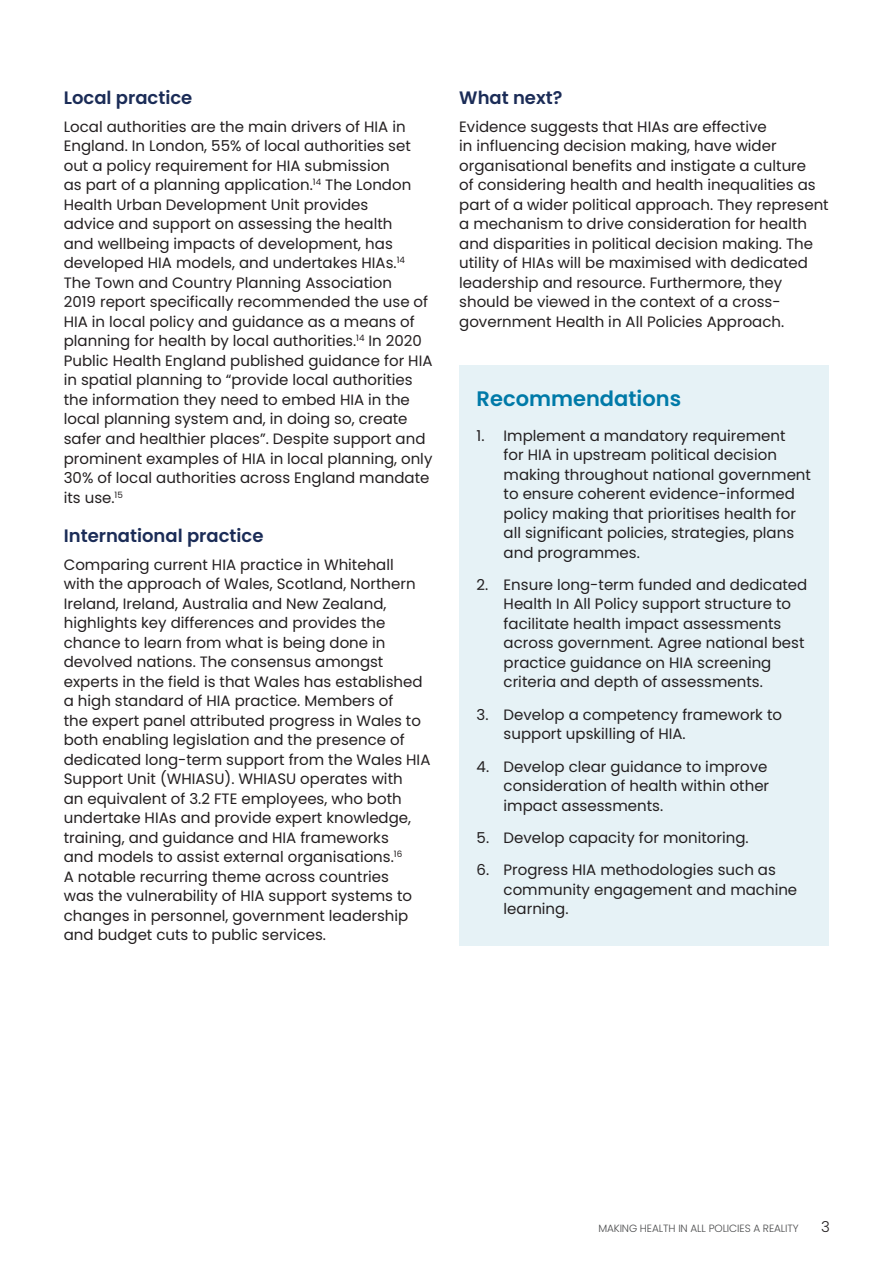
<style>
.page{position:relative;width:893px;height:1263px;background:#fff}
.page>*{position:absolute;margin:0;border:0;box-sizing:border-box;transform-origin:0 0}
.t1{font:600 21px "Poppins";color:#007aa8}
.t2{font:600 18px "Poppins";color:#1b2c57}
.t3{font:15px/19.5px "Poppins";color:#231f20}
.t4{font:300 15px "Poppins";color:#231f20}
.t5{font:300 10.5px "Poppins";letter-spacing:-.01em;color:#4b4c4d}
</style>
<div class="page">
<div style="left:459px;top:366px;width:370px;height:580px;background:#e6f2f6"></div>
<p class="t2" style="left:64px;top:87px;width:130px">Local practice</p>
<p class="t3" style="left:64px;top:117px;width:370px">Local authorities are the main drivers of HIA in England. In London, 55% of local authorities set out a policy requirement for HIA submission<br>as part of a planning application.<sup>14</sup> The London Health Urban Development Unit provides<br>advice and support on assessing the health<br>and wellbeing impacts of development, has developed HIA models, and undertakes HIAs.<sup>14<br></sup>The Town and Country Planning Association<br>2019 report specifically recommended the use of HIA in local policy and guidance as a means of planning for health by local authorities.<sup>14</sup> In 2020<br>Public Health England published guidance for HIA in spatial planning to “provide local authorities the information they need to embed HIA in the local planning system and, in doing so, create safer and healthier places”. Despite support and prominent examples of HIA in local planning, only 30% of local authorities across England mandate its use.<sup>15</sup></p>
<p class="t2" style="left:64px;top:525px;width:201px">International practice</p>
<p class="t3" style="left:64px;top:555px;width:368px">Comparing current HIA practice in Whitehall<br>with the approach of Wales, Scotland, Northern Ireland, Ireland, Australia and New Zealand, highlights key differences and provides the chance to learn from what is being done in devolved nations. The consensus amongst experts in the field is that Wales has established a high standard of HIA practice. Members of<br>the expert panel attributed progress in Wales to both enabling legislation and the presence of dedicated long-term support from the Wales HIA Support Unit (WHIASU). WHIASU operates with<br>an equivalent of 3.2 FTE employees, who both undertake HIAs and provide expert knowledge, training, and guidance and HIA frameworks<br>and models to assist external organisations.<sup>16<br></sup>A notable recurring theme across countries<br>was the vulnerability of HIA support systems to changes in personnel, government leadership and budget cuts to public services.</p>
<p class="t2" style="left:459px;top:87px;width:105px">What next?</p>
<p class="t3" style="left:459px;top:117px;width:371px">Evidence suggests that HIAs are effective<br>in influencing decision making, have wider organisational benefits and instigate a culture<br>of considering health and health inequalities as part of a wider political approach. They represent a mechanism to drive consideration for health and disparities in political decision making. The utility of HIAs will be maximised with dedicated leadership and resource. Furthermore, they should be viewed in the context of a cross&shy;government Health in All Policies Approach.</p>
<p class="t1" style="left:477px;top:387px;width:206px">Recommendations</p>
<p class="t3" style="left:504px;top:426px;width:309px;text-indent:-27px">1. Implement a mandatory requirement<br>for HIA in upstream political decision making throughout national government to ensure coherent evidence-informed policy making that prioritises health for all significant policies, strategies, plans and programmes.</p>
<p class="t3" style="left:504px;top:575px;width:305px;text-indent:-27px">2. Ensure long-term funded and dedicated Health In All Policy support structure to facilitate health impact assessments across government. Agree national best practice guidance on HIA screening criteria and depth of assessments.</p>
<p class="t3" style="left:504px;top:705px;width:280px;text-indent:-27px">3. Develop a competency framework to support upskilling of HIA.</p>
<p class="t3" style="left:504px;top:756px;width:267px;text-align:justify;text-indent:-27px">4. Develop clear guidance to improve consideration of health within other impact assessments.</p>
<p class="t3" style="left:477px;top:828px;width:273px">5. Develop capacity for monitoring.</p>
<p class="t3" style="left:504px;top:860px;width:295px;text-indent:-27px">6. Progress HIA methodologies such as community engagement and machine learning.</p>
<p class="t5" style="left:598px;top:1222px;width:202px">MAKING HEALTH IN ALL POLICIES A REALITY</p>
<p class="t4" style="left:821px;top:1218px;width:10px">3</p>
</div>
